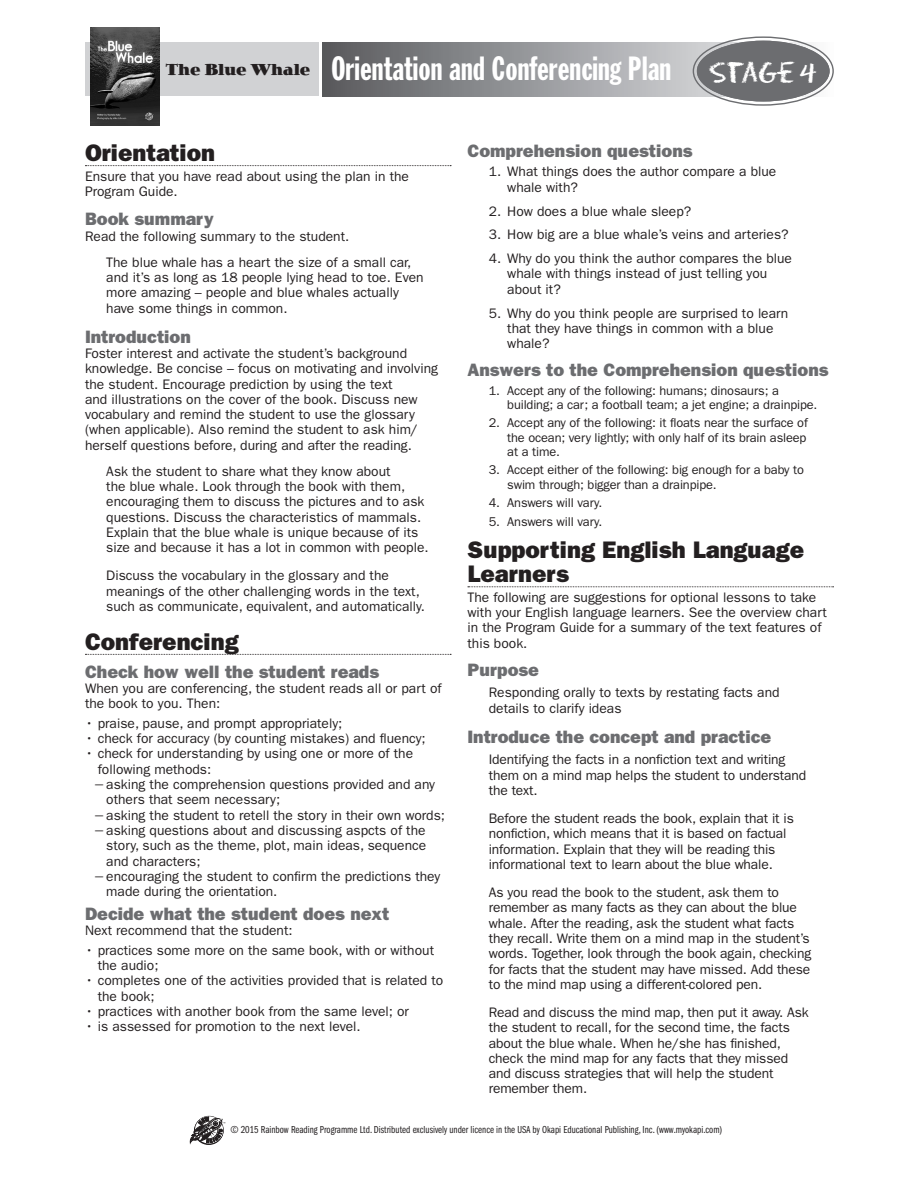
<style>
.page{position:relative;width:918px;height:1188px;background:#fff}
.page>*{position:absolute;margin:0;border:0;box-sizing:border-box;transform-origin:0 0}
.Sheet_title{font:33px "Franklin Gothic Std Extra Cond";letter-spacing:.005em;color:#fff}
.t1{font:26.7px "Eraser";letter-spacing:-.03em;color:#fff}
.Heads{font:24px/24px "ITC Franklin Gothic Std Hvy";color:#231f20}
.Subheads___grey{font:18px "ITC Franklin Gothic Std Hvy";color:#6c6d70}
.t2{font:900 16.5px "Jimbo Std";letter-spacing:-.01em;color:#231f20;scale:.88 1}
.Instructions___const{font:13.8px/15.3px "ITC Franklin Gothic Std";color:#231f20}
.Quotes__from_book{font:13.8px/15.3px "ITC Franklin Gothic Std";letter-spacing:-.01em;color:#231f20}
.t3{font:12.75px/14.2px "ITC Franklin Gothic Std";letter-spacing:-.01em;color:#231f20}
.t4{font:10.5px "ITC Franklin Gothic Std Bk Cp";color:#231f20}
.s1{font-family:"Franklin Gothic IT Cby BT"}
</style>
<div class="page">
<div style="left:85px;top:43px;width:234px;height:53px;background:#d1d2d4"></div>
<img style="left:90px;top:27px;width:70px;height:99px">
<svg style="left:189px;top:1117px;width:36px;height:28px"></svg>
<svg style="left:323px;top:43px;width:510px;height:53px;background:#959699"></svg>
<div style="left:697px;top:41px;width:133px;height:61px;background:#6c6d70;border-radius:50%"></div>
<div style="left:697px;top:41px;width:133px;height:61px;border:4px solid #6c6d70;border-radius:50%"></div>
<svg style="left:85px;top:165px;width:366px;height:1px"></svg>
<svg style="left:85px;top:654px;width:366px;height:1px"></svg>
<svg style="left:468px;top:586px;width:366px;height:1px"></svg>
<p class="t2" style="left:166px;top:60px;width:166px">The Blue Whale</p>
<p class="Sheet_title" style="left:331px;top:51px;width:341px">Orientation and Conferencing Plan</p>
<p class="t1" style="left:709px;top:57px;width:109px">Stage 4</p>
<p class="Heads" style="left:85px;top:141px;width:132px">Orientation</p>
<p class="Instructions___const" style="left:85px;top:168px;width:325px">Ensure that you have read about using the plan in the<br>Program Guide.</p>
<p class="Subheads___grey" style="left:85px;top:209px;width:130px">Book summary</p>
<p class="Instructions___const" style="left:85px;top:228px;width:266px">Read the following summary to the student.</p>
<p class="Quotes__from_book" style="left:106px;top:254px;width:319px">The blue whale has a heart the size of a small car, and it’s as long as 18 people lying head to toe. Even more amazing – people and blue whales actually have some things in common.</p>
<p class="Subheads___grey" style="left:85px;top:326px;width:107px">Introduction</p>
<p class="Instructions___const" style="left:85px;top:346px;width:355px">Foster interest and activate the student’s background knowledge. Be concise – focus on motivating and involving the student. Encourage prediction by using the text<br>and illustrations on the cover of the book. Discuss new vocabulary and remind the student to use the glossary (when applicable). Also remind the student to ask him/ herself questions before, during and after the reading.</p>
<p class="Quotes__from_book" style="left:106px;top:463px;width:324px">Ask the student to share what they know about<br>the blue whale. Look through the book with them, encouraging them to discuss the pictures and to ask questions. Discuss the characteristics of mammals.<br>Explain that the blue whale is unique because of its size and because it has a lot in common with people.</p>
<p class="Quotes__from_book" style="left:106px;top:568px;width:320px">Discuss the vocabulary in the glossary and the meanings of the other challenging words in the text, such as communicate, equivalent, and automatically.</p>
<p class="Heads" style="left:85px;top:630px;width:155px">Conferencing</p>
<p class="Subheads___grey" style="left:85px;top:661px;width:296px">Check how well the student reads</p>
<p class="Instructions___const" style="left:85px;top:681px;width:358px">When you are conferencing, the student reads all or part of the book to you. Then:</p>
<p class="Instructions___const" style="left:85px;top:716px;width:259px">• praise, pause, and prompt appropriately;</p>
<p class="Instructions___const" style="left:85px;top:731px;width:342px">• check for accuracy (by counting mistakes) and fluency;</p>
<p class="Instructions___const" style="left:98px;top:746px;width:317px;text-indent:-13px">• check for understanding by using one or more of the following methods:</p>
<p class="Instructions___const" style="left:106px;top:777px;width:330px;text-indent:-13px"><span class="s1">−</span>asking the comprehension questions provided and any others that seem necessary;</p>
<p class="Instructions___const" style="left:94px;top:807px;width:353px"><span class="s1">−</span>asking the student to retell the story in their own words;</p>
<p class="Instructions___const" style="left:106px;top:823px;width:321px;text-align:justify;text-indent:-13px"><span class="s1">−</span>asking questions about and discussing aspcts of the story, such as the theme, plot, main ideas, sequence and characters;</p>
<p class="Instructions___const" style="left:106px;top:869px;width:335px;text-indent:-13px"><span class="s1">−</span>encouraging the student to confirm the predictions they made during the orientation.</p>
<p class="Subheads___grey" style="left:85px;top:903px;width:306px">Decide what the student does next</p>
<p class="Instructions___const" style="left:85px;top:923px;width:209px">Next recommend that the student:</p>
<p class="Instructions___const" style="left:98px;top:943px;width:338px;text-indent:-13px">• practices some more on the same book, with or without the audio;</p>
<p class="Instructions___const" style="left:98px;top:973px;width:347px;text-indent:-13px">• completes one of the activities provided that is related to the book;</p>
<p class="Instructions___const" style="left:85px;top:1004px;width:325px">• practices with another book from the same level; or</p>
<p class="Instructions___const" style="left:85px;top:1019px;width:277px">• is assessed for promotion to the next level.</p>
<p class="Subheads___grey" style="left:468px;top:140px;width:227px">Comprehension questions</p>
<p class="Instructions___const" style="left:507px;top:164px;width:271px;text-indent:-18px">1. What things does the author compare a blue whale with?</p>
<p class="Instructions___const" style="left:489px;top:203px;width:204px">2. How does a blue whale sleep?</p>
<p class="Instructions___const" style="left:489px;top:227px;width:301px">3. How big are a blue whale’s veins and arteries?</p>
<p class="Instructions___const" style="left:507px;top:251px;width:286px;text-indent:-18px">4. Why do you think the author compares the blue whale with things instead of just telling you about it?</p>
<p class="Instructions___const" style="left:507px;top:305px;width:283px;text-indent:-18px">5. Why do you think people are surprised to learn that they have things in common with a blue whale?</p>
<p class="Subheads___grey" style="left:468px;top:359px;width:362px">Answers to the Comprehension questions</p>
<p class="t3" style="left:507px;top:383px;width:312px;text-indent:-18px">1. Accept any of the following: humans; dinosaurs; a building; a car; a football team; a jet engine; a drainpipe.</p>
<p class="t3" style="left:507px;top:416px;width:302px;text-align:justify;text-indent:-18px">2. Accept any of the following: it floats near the surface of the ocean; very lightly; with only half of its brain asleep at a time.</p>
<p class="t3" style="left:507px;top:463px;width:298px;text-indent:-18px">3. Accept either of the following: big enough for a baby to swim through; bigger than a drainpipe.</p>
<p class="t3" style="left:489px;top:496px;width:115px">4. Answers will vary.</p>
<p class="t3" style="left:489px;top:514px;width:115px">5. Answers will vary.</p>
<p class="Heads" style="left:468px;top:538px;width:338px">Supporting English Language<br>Learners</p>
<p class="Instructions___const" style="left:468px;top:590px;width:361px">The following are suggestions for optional lessons to take with your English language learners. See the overview chart in the Program Guide for a summary of the text features of this book.</p>
<p class="Subheads___grey" style="left:468px;top:659px;width:73px">Purpose</p>
<p class="Quotes__from_book" style="left:489px;top:685px;width:292px">Responding orally to texts by restating facts and details to clarify ideas</p>
<p class="Subheads___grey" style="left:468px;top:726px;width:305px">Introduce the concept and practice</p>
<p class="Quotes__from_book" style="left:489px;top:752px;width:319px">Identifying the facts in a nonfiction text and writing them on a mind map helps the student to understand the text.</p>
<p class="Quotes__from_book" style="left:489px;top:811px;width:307px">Before the student reads the book, explain that it is nonfiction, which means that it is based on factual information. Explain that they will be reading this informational text to learn about the blue whale.</p>
<p class="Quotes__from_book" style="left:489px;top:885px;width:324px">As you read the book to the student, ask them to remember as many facts as they can about the blue whale. After the reading, ask the student what facts they recall. Write them on a mind map in the student’s words. Together, look through the book again, checking for facts that the student may have missed. Add these to the mind map using a different-colored pen.</p>
<p class="Quotes__from_book" style="left:489px;top:1005px;width:321px">Read and discuss the mind map, then put it away. Ask the student to recall, for the second time, the facts about the blue whale. When he/she has finished, check the mind map for any facts that they missed and discuss strategies that will help the student remember them.</p>
<p class="t4" style="left:230px;top:1124px;width:493px">© 2015 Rainbow Reading Programme Ltd. Distributed exclusively under licence in the USA by Okapi Educational Publishing, Inc. (www.myokapi.com)</p>
</div>
